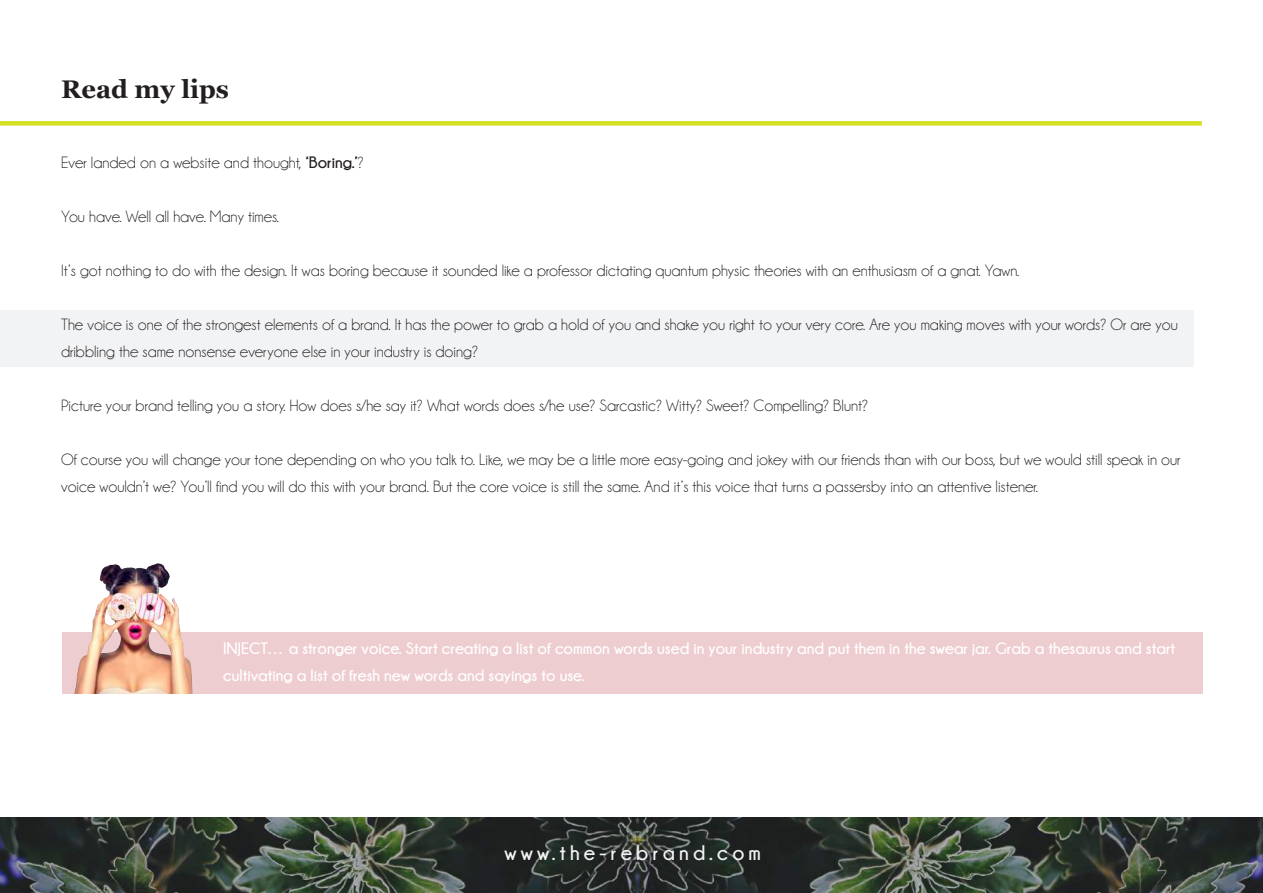
<style>
.page{position:relative;width:1263px;height:893px;background:#fff}
.page>*{position:absolute;margin:0;border:0;box-sizing:border-box;transform-origin:0 0}
.t1{font:700 25.5px "Georgia";color:#231f20}
.t2{font:700 21px "Champagne&Limousines";letter-spacing:.2em;color:#f2f3f4}
.t3{font:16.5px/27px "Champagne&Limousines";color:#231f20}
.t4{font:700 16.5px/27px "Champagne&Limousines";color:#fff}
.s1{font-weight:700}
</style>
<div class="page">
<div style="left:0;top:121px;width:1202px;height:5px;background:#d6df20"></div>
<img style="left:0;top:817px;width:1263px;height:76px">
<div style="left:0;top:310px;width:1194px;height:57px;background:#f2f3f4"></div>
<div style="left:62px;top:632px;width:1141px;height:61px;background:#eecdd1"></div>
<img style="left:74px;top:563px;width:119px;height:130px">
<h1 class="t1" style="left:61px;top:70px;width:169px">Read my lips</h1>
<p class="t3" style="left:61px;top:149px;width:304px">Ever landed on a website and thought <span class="s1">‘</span>, <span class="s1">Boring</span> ?<span class="s1">‘.</span></p>
<p class="t3" style="left:61px;top:203px;width:219px">You have. Well all have. Many times.</p>
<p class="t3" style="left:61px;top:257px;width:960px">s’I t got nothing to do with the design It. was boring because it sounded like a professor dictating quantum physic theories with an enthusiasm of a gnat. Yawn.</p>
<p class="t3" style="left:61px;top:311px;width:1118px">The voice is one of the strongest elements of a brand It. has the power to grab a hold of you and shake you right to your very core. Are you making moves with your words? Or are you dribbling the same nonsense everyone else in your industry is doing?</p>
<p class="t3" style="left:61px;top:392px;width:809px">Picture your brand telling you a story. How does /s he say it? What words does /s he use? Sarcastic? Witty? Sweet? Compelling? Blunt?</p>
<p class="t3" style="left:61px;top:446px;width:1121px">Of course you will change your tone depending on who you talk to. Like, we may be a little more easy-going and jokey with our friends than with our boss, but we would still speak in our voice wouldnt’ we? You l l’ find you will do this with your brand. But the core voice is still the same. And s’i t this voice that turns a passersby into an attentive listener.</p>
<p class="t4" style="left:223px;top:634px;width:954px">INJECT… a stronger voice. Start creating a list of common words used in your industry and put them in the swear jar. Grab a thesaurus and start cultivating a list of fresh new words and sayings to use.</p>
<p class="t2" style="left:504px;top:841px;width:258px">www.the-rebrand.com</p>
</div>
